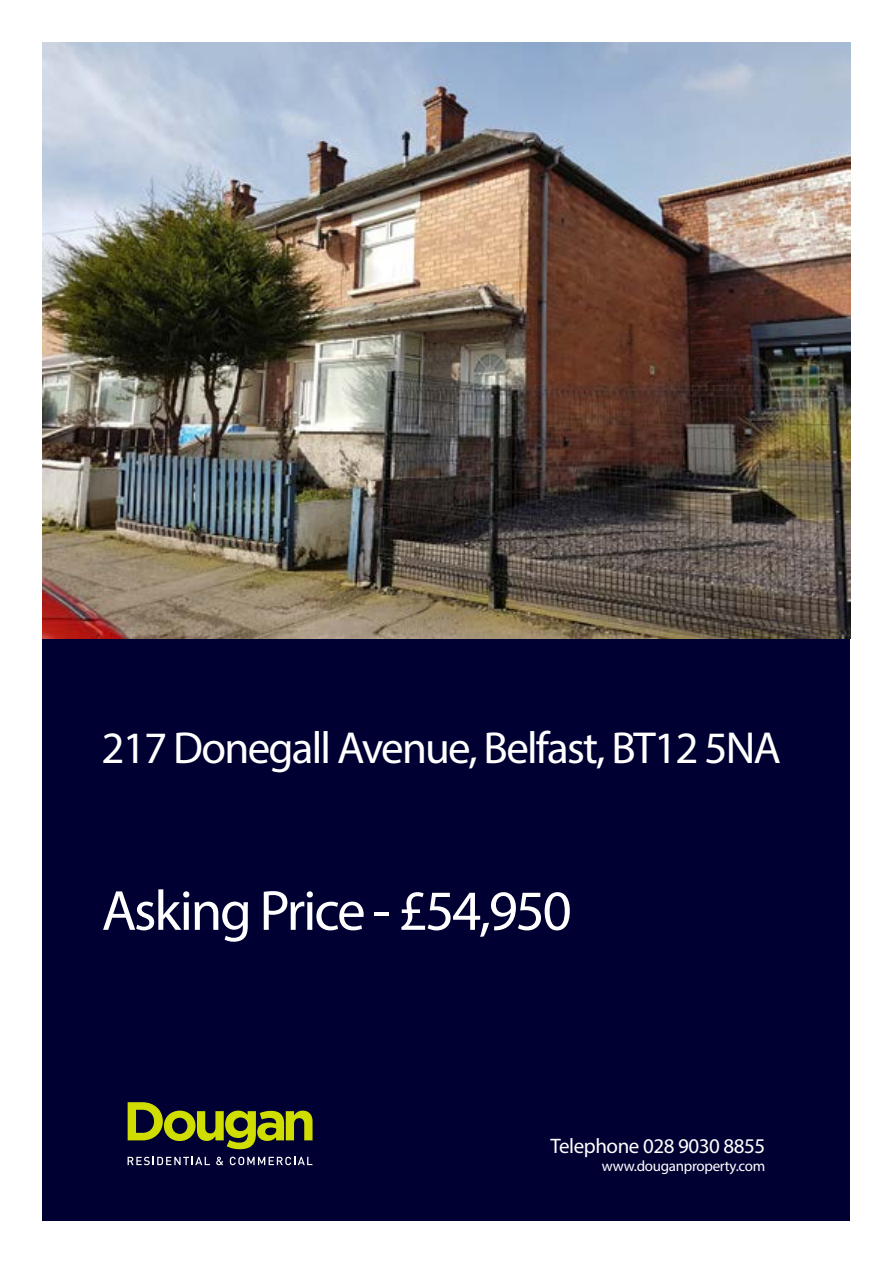
<style>
.page{position:relative;width:893px;height:1263px;background:#fff}
.page>*{position:absolute;margin:0;border:0;box-sizing:border-box;transform-origin:0 0}
.t1{font:57px "Myriad Pro";letter-spacing:-.04em;color:#fff}
.t2{font:45px "Myriad Pro";letter-spacing:-.04em;color:#fff}
.t3{font:21px "Myriad Pro";letter-spacing:-.02em;color:#fff}
.t4{font:15px "Myriad Pro";letter-spacing:-.02em;color:#fff}
</style>
<div class="page">
<div style="left:43px;top:43px;width:807px;height:1177px;background:#003"></div>
<svg style="left:128px;top:1157px;width:82px;height:8px"></svg>
<svg style="left:216px;top:1157px;width:7px;height:8px"></svg>
<svg style="left:230px;top:1157px;width:82px;height:8px"></svg>
<svg style="left:128px;top:1102px;width:185px;height:47px"></svg>
<img style="left:43px;top:43px;width:807px;height:595px">
<p class="t2" style="left:102px;top:720px;width:681px">217 Donegall Avenue, Belfast, BT12 5NA</p>
<p class="t1" style="left:102px;top:875px;width:472px">Asking Price - £54,950</p>
<p class="t3" style="left:550px;top:1133px;width:216px">Telephone 028 9030 8855</p>
<p class="t4" style="left:602px;top:1157px;width:165px">www.douganproperty.com</p>
</div>
